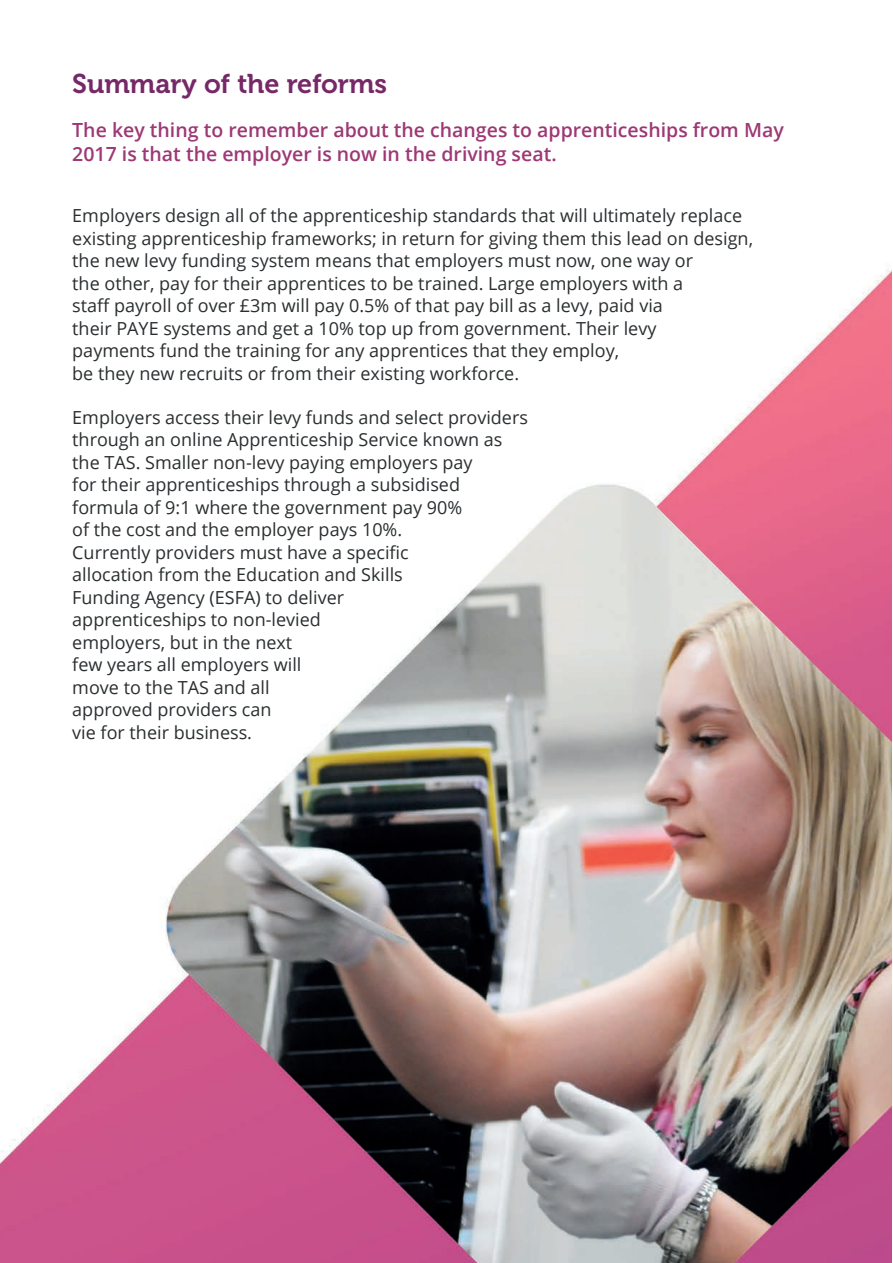
<style>
.page{position:relative;width:893px;height:1263px;background:#fff}
.page>*{position:absolute;margin:0;border:0;box-sizing:border-box;transform-origin:0 0}
.t1{font:27px "Museo 700";color:#762867}
.t2{font:600 19.5px/23.4px "Open Sans";color:#9d3874}
.t3{font:18px/22.5px "Open Sans";color:#2a2e30}
</style>
<div class="page">
<img style="left:0;top:265px;width:892px;height:998px">
<h1 class="t1" style="left:72px;top:68px;width:316px">Summary of the reforms</h1>
<p class="t2" style="left:72px;top:118px;width:713px">The key thing to remember about the changes to apprenticeships from May<br>2017 is that the employer is now in the driving seat.</p>
<p class="t3" style="left:72px;top:204px;width:682px">Employers design all of the apprenticeship standards that will ultimately replace existing apprenticeship frameworks; in return for giving them this lead on design, the new levy funding system means that employers must now, one way or<br>the other, pay for their apprentices to be trained. Large employers with a<br>staff payroll of over £3m will pay 0.5% of that pay bill as a levy, paid via<br>their PAYE systems and get a 10% top up from government. Their levy<br>payments fund the training for any apprentices that they employ,<br>be they new recruits or from their existing workforce.</p>
<p class="t3" style="left:72px;top:405px;width:457px">Employers access their levy funds and select providers through an online Apprenticeship Service known as the TAS. Smaller non-levy paying employers pay<br>for their apprenticeships through a subsidised formula of 9:1 where the government pay 90%<br>of the cost and the employer pays 10%.<br>Currently providers must have a specific<br>allocation from the Education and Skills<br>Funding Agency (ESFA) to deliver<br>apprenticeships to non-levied<br>employers, but in the next<br>few years all employers will<br>move to the TAS and all<br>approved providers can<br>vie for their business.</p>
</div>
